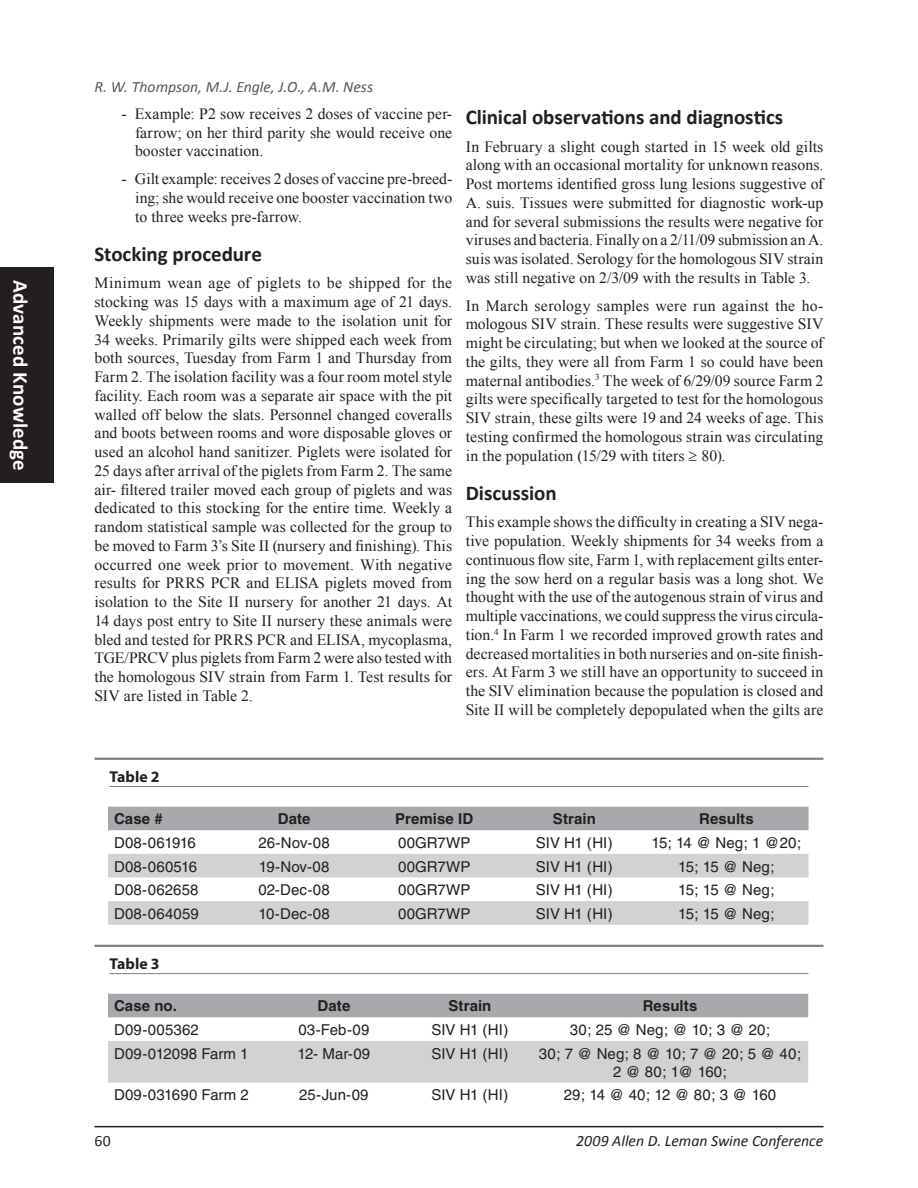
<style>
.page{position:relative;width:918px;height:1188px;background:#fff}
.page>*{position:absolute;margin:0;border:0;box-sizing:border-box;transform-origin:0 0}
.Heading_1{font:700 21px "Calibri";letter-spacing:-.005em;color:#231f20}
.t1{font:700 21px "Calibri";letter-spacing:.01em;color:#fff}
.Bullets_2{font:15.75px/18.8px "Times New Roman";letter-spacing:.005em;color:#231f20;text-align:justify}
.Header_Footer{font:italic 15.75px "Calibri";color:#57585a}
.Header_Footer-2{font:italic 15.75px "Calibri";color:#231f20}
.Figure_caption{font:700 15.75px "Myriad";letter-spacing:.005em;color:#231f20}
.Header_Footer-3{font:15.75px "Calibri";color:#231f20}
.t2{font:15px/18px "Helvetica";letter-spacing:.005em;color:#231f20;text-align:center}
.t3{font:700 15px "Helvetica";letter-spacing:.005em;color:#231f20}
.t4{font:15px "Helvetica";letter-spacing:-.025em;color:#231f20}
</style>
<div class="page">
<hr style="left:94px;top:1126px;width:730px;height:1px;background:#231f20">
<div style="left:0;top:267px;width:54px;height:216px;background:#231f20"></div>
<hr style="left:94px;top:758px;width:730px;height:2px;background:#808285">
<hr style="left:110px;top:786px;width:698px;height:1px;background:#808285">
<hr style="left:94px;top:945px;width:730px;height:2px;background:#808285">
<hr style="left:110px;top:973px;width:698px;height:1px;background:#808285">
<div style="left:108px;top:807px;width:700px;height:23px;background:#a8a9ad"></div>
<svg style="left:108px;top:854px;width:700px;height:71px;fill:#d1d2d4"></svg>
<div style="left:108px;top:994px;width:700px;height:23px;background:#a8a9ad"></div>
<div style="left:108px;top:1041px;width:700px;height:42px;background:#d1d2d4"></div>
<h1 class="t1" style="left:33px;top:280px;width:193px;rotate:90deg">Advanced Knowledge</h1>
<p class="Header_Footer" style="left:94px;top:77px;width:280px">R. W. Thompson, M.J. Engle, J.O., A.M. Ness</p>
<p class="Bullets_2" style="left:135px;top:104px;width:319px;text-indent:-14px">- Example: P2 sow receives 2 doses of vaccine per&shy;farrow; on her third parity she would receive one booster vaccination.</p>
<p class="Bullets_2" style="left:135px;top:169px;width:319px;text-indent:-14px">- Gilt example: receives 2 doses of vaccine pre-breed&shy;ing; she would receive one booster vaccination two to three weeks pre-farrow.</p>
<p class="Heading_1" style="left:94px;top:241px;width:169px">Stocking procedure</p>
<p class="Bullets_2" style="left:94px;top:274px;width:359px">Minimum wean age of piglets to be shipped for the stocking was 15 days with a maximum age of 21 days.<br>Weekly shipments were made to the isolation unit for 34 weeks. Primarily gilts were shipped each week from both sources, Tuesday from Farm 1 and Thursday from Farm 2. The isolation facility was a four room motel style facility. Each room was a separate air space with the pit walled off below the slats. Personnel changed coveralls and boots between rooms and wore disposable gloves or used an alcohol hand sanitizer. Piglets were isolated for 25 days after arrival of the piglets from Farm 2. The same air- filtered trailer moved each group of piglets and was dedicated to this stocking for the entire time. Weekly a random statistical sample was collected for the group to be moved to Farm 3’s Site II (nursery and finishing). This occurred one week prior to movement. With negative results for PRRS PCR and ELISA piglets moved from isolation to the Site II nursery for another 21 days. At 14 days post entry to Site II nursery these animals were bled and tested for PRRS PCR and ELISA, mycoplasma, TGE/PRCV plus piglets from Farm 2 were also tested with the homologous SIV strain from Farm 1. Test results for SIV are listed in Table 2.</p>
<p class="Heading_1" style="left:466px;top:104px;width:319px">Clinical observations and diagnostics</p>
<p class="Bullets_2" style="left:466px;top:137px;width:359px">In February a slight cough started in 15 week old gilts along with an occasional mortality for unknown reasons.<br>Post mortems identified gross lung lesions suggestive of A. suis. Tissues were submitted for diagnostic work-up and for several submissions the results were negative for viruses and bacteria. Finally on a 2/11/09 submission an A. suis was isolated. Serology for the homologous SIV strain was still negative on 2/3/09 with the results in Table 3.</p>
<p class="Bullets_2" style="left:466px;top:296px;width:359px">In March serology samples were run against the ho&shy;mologous SIV strain. These results were suggestive SIV might be circulating; but when we looked at the source of the gilts, they were all from Farm 1 so could have been maternal antibodies.<sup>3</sup> The week of 6/29/09 source Farm 2 gilts were specifically targeted to test for the homologous SIV strain, these gilts were 19 and 24 weeks of age. This testing confirmed the homologous strain was circulating in the population (15/29 with titers ≥ 80).</p>
<p class="Heading_1" style="left:466px;top:480px;width:92px">Discussion</p>
<p class="Bullets_2" style="left:466px;top:512px;width:359px">This example shows the difficulty in creating a SIV nega&shy;tive population. Weekly shipments for 34 weeks from a continuous flow site, Farm 1, with replacement gilts enter&shy;ing the sow herd on a regular basis was a long shot. We thought with the use of the autogenous strain of virus and multiple vaccinations, we could suppress the virus circula&shy;tion.<sup>4</sup> In Farm 1 we recorded improved growth rates and decreased mortalities in both nurseries and on-site finish&shy;ers. At Farm 3 we still have an opportunity to succeed in the SIV elimination because the population is closed and Site II will be completely depopulated when the gilts are</p>
<p class="Figure_caption" style="left:110px;top:768px;width:52px">Table 2</p>
<p class="t3" style="left:114px;top:810px;width:50px">Case #</p>
<p class="t3" style="left:278px;top:810px;width:34px">Date</p>
<p class="t3" style="left:395px;top:810px;width:80px">Premise ID</p>
<p class="t3" style="left:553px;top:810px;width:45px">Strain</p>
<p class="t3" style="left:699px;top:810px;width:56px">Results</p>
<p class="t4" style="left:114px;top:834px;width:83px">D08-061916</p>
<p class="t2" style="left:258px;top:834px;width:73px">26-Nov-08</p>
<p class="t2" style="left:398px;top:834px;width:74px">00GR7WP</p>
<p class="t2" style="left:536px;top:834px;width:78px">SIV H1 (HI)</p>
<p class="t2" style="left:652px;top:834px;width:151px">15; 14 @ Neg; 1 @20;</p>
<p class="t2" style="left:114px;top:857px;width:85px">D08-060516</p>
<p class="t2" style="left:259px;top:857px;width:72px">19-Nov-08</p>
<p class="t2" style="left:398px;top:857px;width:74px">00GR7WP</p>
<p class="t2" style="left:536px;top:857px;width:78px">SIV H1 (HI)</p>
<p class="t2" style="left:678px;top:857px;width:98px">15; 15 @ Neg;</p>
<p class="t2" style="left:114px;top:881px;width:86px">D08-062658</p>
<p class="t2" style="left:258px;top:881px;width:73px">02-Dec-08</p>
<p class="t2" style="left:398px;top:881px;width:74px">00GR7WP</p>
<p class="t2" style="left:536px;top:881px;width:78px">SIV H1 (HI)</p>
<p class="t2" style="left:678px;top:881px;width:98px">15; 15 @ Neg;</p>
<p class="t2" style="left:114px;top:904px;width:86px">D08-064059</p>
<p class="t2" style="left:258px;top:904px;width:73px">10-Dec-08</p>
<p class="t2" style="left:398px;top:904px;width:74px">00GR7WP</p>
<p class="t2" style="left:536px;top:904px;width:78px">SIV H1 (HI)</p>
<p class="t2" style="left:678px;top:904px;width:98px">15; 15 @ Neg;</p>
<p class="Figure_caption" style="left:110px;top:955px;width:52px">Table 3</p>
<p class="t3" style="left:114px;top:997px;width:64px">Case no.</p>
<p class="t3" style="left:318px;top:997px;width:34px">Date</p>
<p class="t3" style="left:448px;top:997px;width:45px">Strain</p>
<p class="t3" style="left:643px;top:997px;width:56px">Results</p>
<p class="t2" style="left:114px;top:1021px;width:87px">D09-005362</p>
<p class="t2" style="left:298px;top:1021px;width:73px">03-Feb-09</p>
<p class="t2" style="left:432px;top:1021px;width:78px">SIV H1 (HI)</p>
<p class="t2" style="left:570px;top:1021px;width:202px">30; 25 @ Neg; @ 10; 3 @ 20;</p>
<p class="t2" style="left:114px;top:1044px;width:136px">D09-012098 Farm 1</p>
<p class="t2" style="left:298px;top:1044px;width:74px">12- Mar-09</p>
<p class="t2" style="left:432px;top:1044px;width:78px">SIV H1 (HI)</p>
<p class="t2" style="left:539px;top:1044px;width:264px">30; 7 @ Neg; 8 @ 10; 7 @ 20; 5 @ 40;<br>2 @ 80; 1@ 160;</p>
<p class="t2" style="left:114px;top:1086px;width:136px">D09-031690 Farm 2</p>
<p class="t2" style="left:299px;top:1086px;width:71px">25-Jun-09</p>
<p class="t2" style="left:432px;top:1086px;width:78px">SIV H1 (HI)</p>
<p class="t2" style="left:564px;top:1086px;width:214px">29; 14 @ 40; 12 @ 80; 3 @ 160</p>
<p class="Header_Footer-3" style="left:94px;top:1131px;width:18px">60</p>
<p class="Header_Footer-2" style="left:576px;top:1131px;width:249px">2009 Allen D. Leman Swine Conference</p>
</div>
